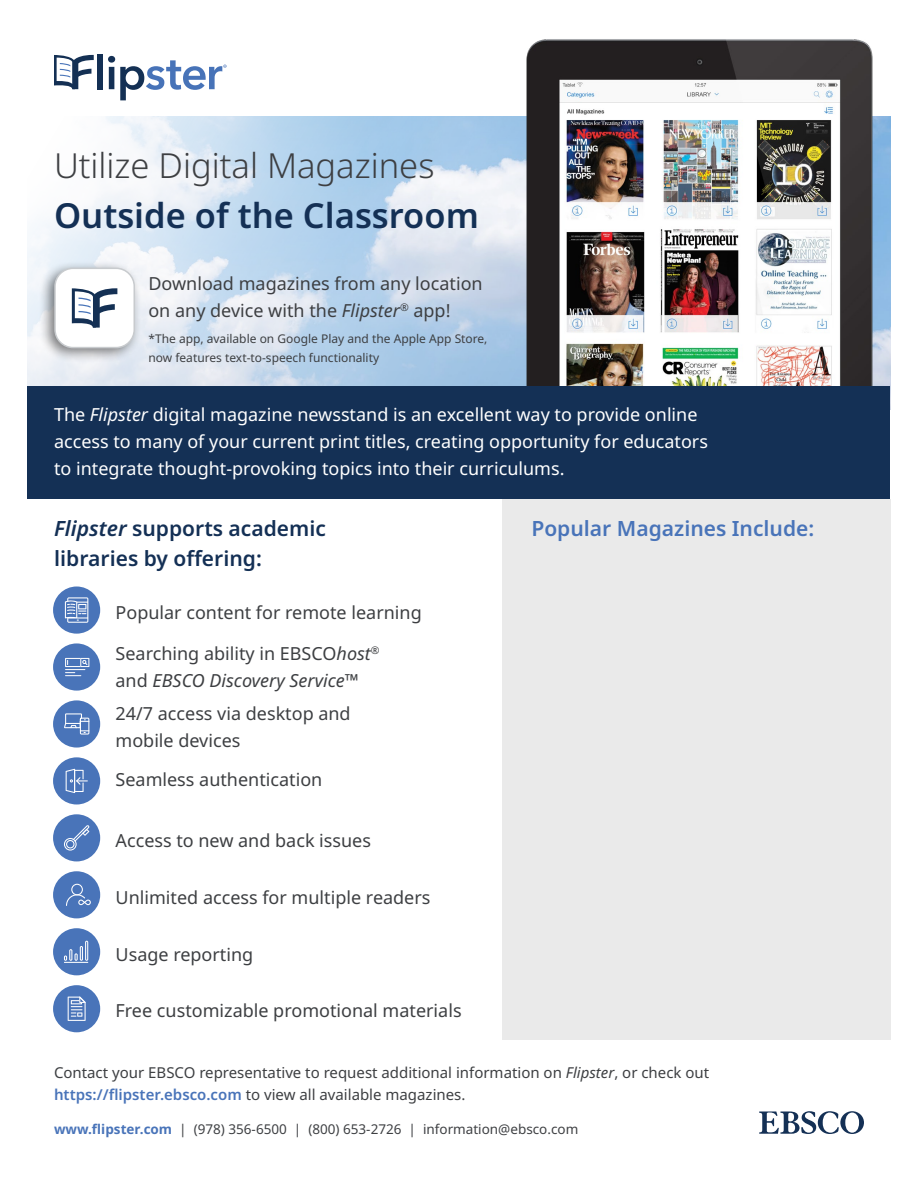
<style>
.page{position:relative;width:918px;height:1188px;background:#fff}
.page>*{position:absolute;margin:0;border:0;box-sizing:border-box;transform-origin:0 0}
.t1{font:300 34.5px/49.5px "Noto Sans";color:#3d3f42}
.t2{font:600 21px/30px "Noto Sans";color:#143055}
.t3{font:600 21px "Noto Sans";color:#4974b9}
.t4{font:18px/27px "Noto Sans";color:#3d3f42}
.t5{font:18px/27px "Noto Sans";color:#fff}
.Sans_10_17{font:15px/22.5px "Noto Sans";color:#3d3f42}
.t6{font:13.5px "Noto Sans";color:#3e4043}
.t7{font:12px/19.5px "Noto Sans";color:#3d3f42}
.s1{font-weight:600;color:#143055}
.s2{font-style:italic}
.s3{font-weight:600;color:#4974b9}
.s4{font-weight:700;color:#4974b9}
</style>
<div class="page">
<div style="left:503px;top:499px;width:388px;height:541px;background:#eaeaea"></div>
<div style="left:53px;top:586px;width:47px;height:48px;background:#4974b9;border-radius:50%"></div>
<div style="left:53px;top:643px;width:47px;height:48px;background:#4974b9;border-radius:50%"></div>
<div style="left:53px;top:700px;width:47px;height:48px;background:#4974b9;border-radius:50%"></div>
<div style="left:53px;top:757px;width:47px;height:48px;background:#4974b9;border-radius:50%"></div>
<div style="left:53px;top:814px;width:47px;height:47px;background:#4974b9;border-radius:50%"></div>
<div style="left:53px;top:871px;width:47px;height:47px;background:#4974b9;border-radius:50%"></div>
<div style="left:53px;top:928px;width:47px;height:47px;background:#4974b9;border-radius:50%"></div>
<div style="left:53px;top:985px;width:47px;height:47px;background:#4974b9;border-radius:50%"></div>
<svg style="left:27px;top:116px;width:468px;height:300px"></svg>
<svg style="left:759px;top:1111px;width:105px;height:23px"></svg>
<div style="left:97px;top:54px;width:6px;height:35px;background:#143054"></div>
<svg style="left:54px;top:55px;width:40px;height:34px"></svg>
<svg style="left:108px;top:56px;width:119px;height:44px"></svg>
<div style="left:39px;top:260px;width:103px;height:103px;background:#000;opacity:.5"></div>
<div style="left:55px;top:268px;width:79px;height:80px;background:#fff;border-radius:18px"></div>
<div style="left:54px;top:268px;width:81px;height:80px;border:2px solid #c8cbce;border-radius:18px"></div>
<svg style="left:72px;top:288px;width:46px;height:40px"></svg>
<img style="left:495px;top:39px;width:396px;height:371px">
<svg style="left:66px;top:769px;width:22px;height:24px"></svg>
<svg style="left:66px;top:884px;width:25px;height:22px"></svg>
<svg style="left:68px;top:997px;width:18px;height:24px"></svg>
<hr style="left:85px;top:941px;width:3px;height:20px;background:#fff;border-radius:2px">
<svg style="left:64px;top:942px;width:24px;height:21px"></svg>
<svg style="left:64px;top:825px;width:25px;height:26px"></svg>
<svg style="left:65px;top:658px;width:24px;height:18px"></svg>
<svg style="left:65px;top:597px;width:23px;height:26px"></svg>
<svg style="left:64px;top:713px;width:25px;height:22px"></svg>
<div style="left:28px;top:386px;width:862px;height:113px;background:#143055"></div>
<p class="t1" style="left:54px;top:142px;width:426px">Utilize Digital Magazines<br><span class="s1">Outside of the Classroom</span></p>
<p class="t4" style="left:148px;top:270px;width:336px">Download magazines from any location on any device with the <span class="s2">Flipster</span><sup>®</sup> app!</p>
<p class="t7" style="left:148px;top:329px;width:341px">*The app, available on Google Play and the Apple App Store, now features text-to-speech functionality</p>
<p class="t5" style="left:54px;top:401px;width:656px">The <span class="s2">Flipster</span> digital magazine newsstand is an excellent way to provide online access to many of your current print titles, creating opportunity for educators to integrate thought-provoking topics into their curriculums.</p>
<p class="t2" style="left:54px;top:514px;width:273px"><span class="s2">Flipster</span> supports academic libraries by offering:</p>
<p class="t3" style="left:531px;top:514px;width:284px">Popular Magazines Include:</p>
<p class="t4" style="left:116px;top:599px;width:308px">Popular content for remote learning</p>
<p class="t4" style="left:116px;top:640px;width:266px">Searching ability in EBSCO<span class="s2">host</span><sup>® </sup>and <span class="s2">EBSCO Discovery Service</span>™</p>
<p class="t4" style="left:116px;top:700px;width:237px">24/7 access via desktop and mobile devices</p>
<p class="t4" style="left:116px;top:767px;width:208px">Seamless authentication</p>
<p class="t4" style="left:116px;top:827px;width:257px">Access to new and back issues</p>
<p class="t4" style="left:116px;top:884px;width:316px">Unlimited access for multiple readers</p>
<p class="t4" style="left:116px;top:941px;width:139px">Usage reporting</p>
<p class="t4" style="left:116px;top:998px;width:348px">Free customizable promotional materials</p>
<p class="Sans_10_17" style="left:54px;top:1061px;width:657px">Contact your EBSCO representative to request additional information on <span class="s2">Flipster</span>, or check out <span class="s3">https://flipster.ebsco.com</span> to view all available magazines.</p>
<p class="t6" style="left:54px;top:1120px;width:526px"><span class="s4">www.flipster.com</span> | (978) 356-6500 | (800) 653-2726 | information@ebsco.com</p>
</div>
